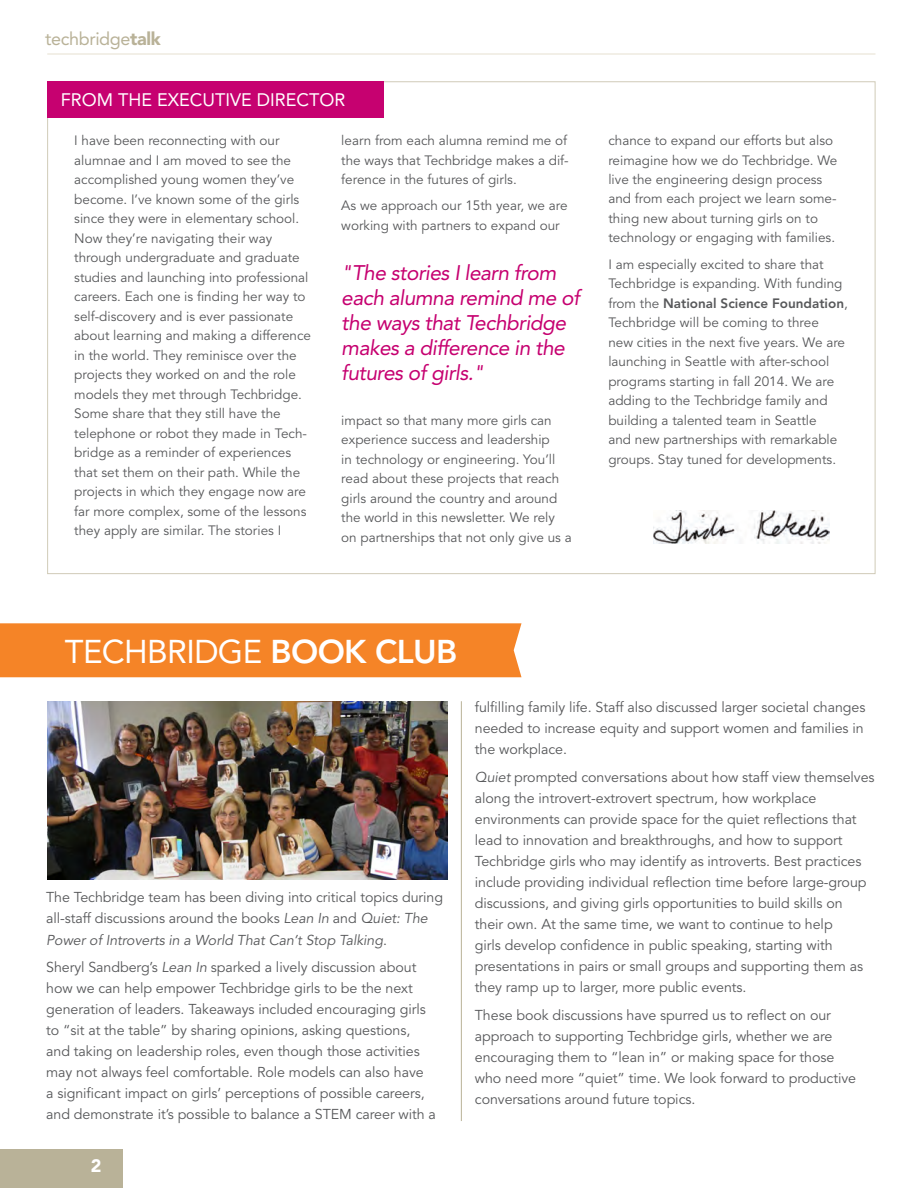
<style>
.page{position:relative;width:918px;height:1188px;background:#fff}
.page>*{position:absolute;margin:0;border:0;box-sizing:border-box;transform-origin:0 0}
.Headline_Big{font:32.7px "Avenir LT Std";letter-spacing:-.02em;color:#fff}
.Pull_quote{font:italic 21px/25.2px "Avenir LT Std";letter-spacing:-.025em;color:#c60170}
.Kicker{font:18px "Avenir LT Std";color:#fff}
.t1{font:18px "Avenir LT Std";letter-spacing:-.02em;color:#b9b298}
.t2{font:900 18px "Avenir LT Std";color:#fff}
.Body{font:14.25px/21px "Avenir LT Std";letter-spacing:-.005em;color:#57585a}
.Body_-_From_executiv{font:13.5px/19.5px "Avenir LT Std";color:#57585a}
.s1{font-weight:900}
.s2{font-weight:800}
.s3{font-style:italic}
</style>
<div class="page">
<img style="left:653px;top:510px;width:176px;height:34px">
<div style="left:0;top:1150px;width:123px;height:38px;background:#b9b298"></div>
<hr style="left:47px;top:54px;width:828px;height:1px;background:#e6e0d1">
<div style="left:47px;top:81px;width:337px;height:36px;background:#c60170"></div>
<hr style="left:917px;top:674px;width:1px;height:514px;background:#c1d72f">
<div style="left:0;top:623px;width:522px;height:54px;background:#f58427"></div>
<hr style="left:461px;top:701px;width:1px;height:420px;background:#b9b298">
<img style="left:47px;top:701px;width:401px;height:178px">
<h3 class="t1" style="left:45px;top:29px;width:117px">techbridge<span class="s1">talk</span></h3>
<p class="Kicker" style="left:61px;top:89px;width:286px">FROM THE EXECUTIVE DIRECTOR</p>
<p class="Body_-_From_executiv" style="left:74px;top:131px;width:238px">I have been reconnecting with our alumnae and I am moved to see the accomplished young women they’ve become. I’ve known some of the girls since they were in elementary school.<br>Now they’re navigating their way through undergraduate and graduate studies and launching into professional careers. Each one is finding her way to self-discovery and is ever passionate about learning and making a difference in the world. They reminisce over the projects they worked on and the role models they met through Techbridge.<br>Some share that they still have the telephone or robot they made in Tech&shy;bridge as a reminder of experiences that set them on their path. While the projects in which they engage now are far more complex, some of the lessons they apply are similar. The stories I</p>
<p class="Body_-_From_executiv" style="left:341px;top:131px;width:229px">learn from each alumna remind me of the ways that Techbridge makes a dif&shy;ference in the futures of girls.</p>
<p class="Body_-_From_executiv" style="left:341px;top:196px;width:228px">As we approach our 15th year, we are working with partners to expand our</p>
<p class="Pull_quote" style="left:341px;top:260px;width:240px">"The stories I learn from each alumna remind me of the ways that Techbridge makes a difference in the futures of girls."</p>
<p class="Body_-_From_executiv" style="left:341px;top:411px;width:232px">impact so that many more girls can experience success and leadership<br>in technology or engineering. You’ll read about these projects that reach girls around the country and around the world in this newsletter. We rely on partnerships that not only give us a</p>
<p class="Body_-_From_executiv" style="left:608px;top:131px;width:231px">chance to expand our efforts but also reimagine how we do Techbridge. We live the engineering design process and from each project we learn some&shy;thing new about turning girls on to technology or engaging with families.</p>
<p class="Body_-_From_executiv" style="left:608px;top:255px;width:241px">I am especially excited to share that Techbridge is expanding. With funding from the <span class="s2">National Science Foundation</span>, Techbridge will be coming to three<br>new cities in the next five years. We are launching in Seattle with after-school programs starting in fall 2014. We are adding to the Techbridge family and building a talented team in Seattle<br>and new partnerships with remarkable groups. Stay tuned for developments.</p>
<p class="Headline_Big" style="left:65px;top:632px;width:394px">TECHBRIDGE <span class="s2">BOOK CLUB</span></p>
<p class="Body" style="left:46px;top:887px;width:398px">The Techbridge team has been diving into critical topics during all-staff discussions around the books <span class="s3">Lean In</span> and <span class="s3">Quiet: The<br>Power of Introverts in a World That Can’t Stop Talking</span>.</p>
<p class="Body" style="left:46px;top:957px;width:391px">Sheryl Sandberg’s <span class="s3">Lean In</span> sparked a lively discussion about how we can help empower Techbridge girls to be the next generation of leaders. Takeaways included encouraging girls to “sit at the table” by sharing opinions, asking questions, and taking on leadership roles, even though those activities may not always feel comfortable. Role models can also have<br>a significant impact on girls’ perceptions of possible careers, and demonstrate it’s possible to balance a STEM career with a</p>
<p class="t2" style="left:91px;top:1155px;width:12px">2</p>
<p class="Body" style="left:475px;top:697px;width:392px">fulfilling family life. Staff also discussed larger societal changes needed to increase equity and support women and families in the workplace.</p>
<p class="Body" style="left:475px;top:767px;width:401px"><span class="s3">Quiet</span> prompted conversations about how staff view themselves along the introvert-extrovert spectrum, how workplace environments can provide space for the quiet reflections that lead to innovation and breakthroughs, and how to support Techbridge girls who may identify as introverts. Best practices include providing individual reflection time before large-group discussions, and giving girls opportunities to build skills on their own. At the same time, we want to continue to help<br>girls develop confidence in public speaking, starting with presentations in pairs or small groups and supporting them as they ramp up to larger, more public events.</p>
<p class="Body" style="left:475px;top:1005px;width:383px">These book discussions have spurred us to reflect on our approach to supporting Techbridge girls, whether we are encouraging them to “lean in” or making space for those who need more “quiet” time. We look forward to productive conversations around future topics.</p>
</div>
